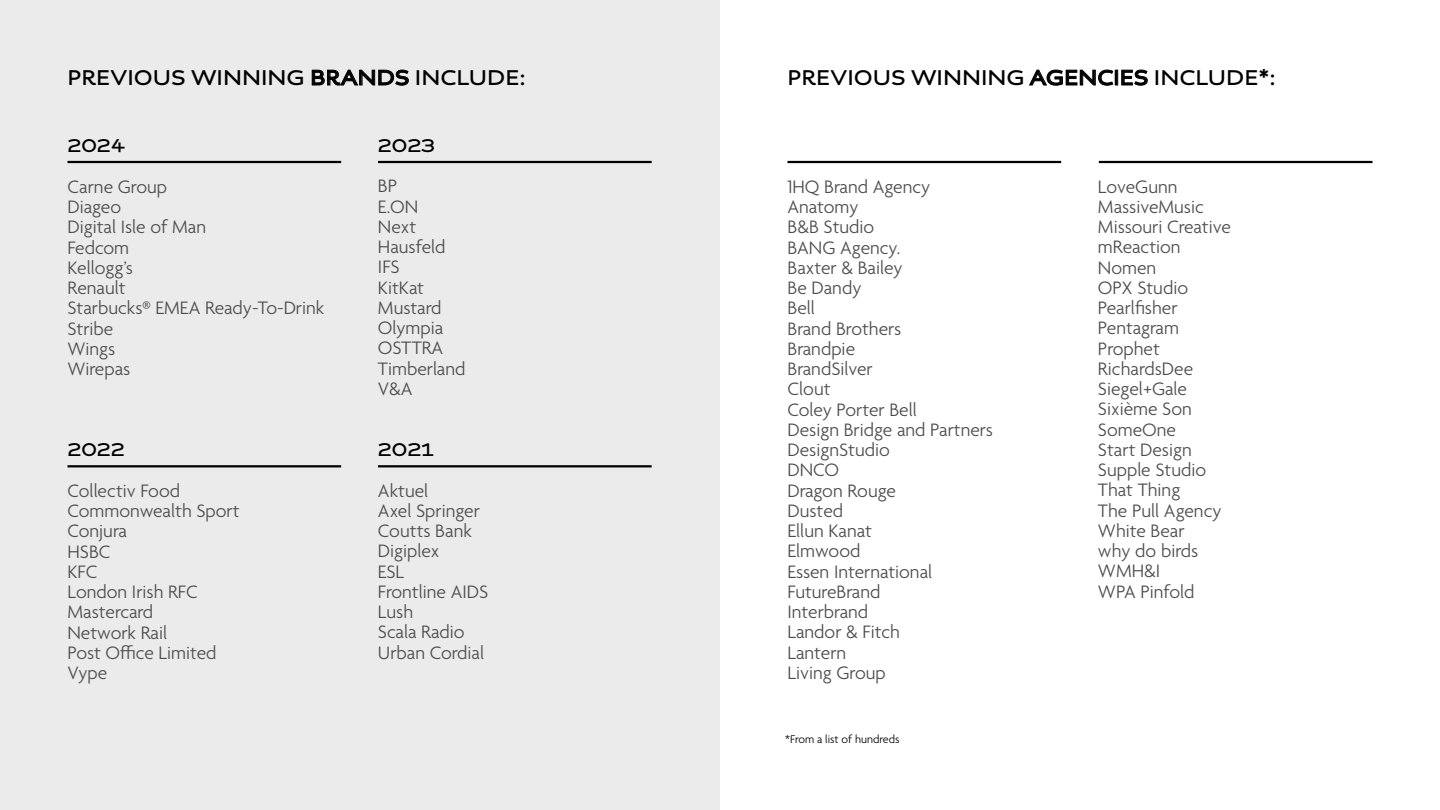
<style>
.page{position:relative;width:1440px;height:810px;background:#fff}
.page>*{position:absolute;margin:0;border:0;box-sizing:border-box;transform-origin:0 0}
.t1{font:700 22.5px "Aspect";color:#000}
.t2{font:300 19.5px/20.2px "Agenda";color:#4d4d4d}
.t3{font:700 19.5px "Aspect";color:#000}
.t4{font:300 12px "Agenda";color:#000}
</style>
<div class="page">
<div style="left:0;top:0;width:720px;height:810px;background:#ebebeb"></div>
<hr style="left:68px;top:161px;width:273px;height:2px;background:#000">
<hr style="left:788px;top:161px;width:273px;height:2px;background:#000">
<hr style="left:68px;top:465px;width:273px;height:2px;background:#000">
<hr style="left:378px;top:161px;width:274px;height:2px;background:#000">
<hr style="left:1099px;top:161px;width:274px;height:2px;background:#000">
<hr style="left:378px;top:465px;width:274px;height:2px;background:#000">
<p class="t1" style="left:68px;top:64px;width:460px">PREVIOUS WINNING BRANDS INCLUDE:</p>
<p class="t1" style="left:787px;top:64px;width:490px">PREVIOUS WINNING AGENCIES INCLUDE*:</p>
<p class="t3" style="left:378px;top:134px;width:59px">2023</p>
<p class="t2" style="left:378px;top:177px;width:89px">BP<br>E.ON<br>Next<br>Hausfeld<br>IFS<br>KitKat<br>Mustard<br>Olympia<br>OSTTRA<br>Timberland<br>V&amp;A</p>
<p class="t3" style="left:68px;top:135px;width:59px">2024</p>
<p class="t2" style="left:68px;top:178px;width:258px">Carne Group<br>Diageo<br>Digital Isle of Man<br>Fedcom<br>Kellogg’s<br>Renault<br>Starbucks® EMEA Ready-To-Drink<br>Stribe<br>Wings<br>Wirepas</p>
<p class="t2" style="left:787px;top:178px;width:207px">1HQ Brand Agency<br>Anatomy<br>B&amp;B Studio<br>BANG Agency.<br>Baxter &amp; Bailey<br>Be Dandy<br>Bell<br>Brand Brothers<br>Brandpie<br>BrandSilver<br>Clout<br>Coley Porter Bell<br>Design Bridge and Partners<br>DesignStudio<br>DNCO<br>Dragon Rouge<br>Dusted<br>Ellun Kanat<br>Elmwood<br>Essen International<br>FutureBrand<br>Interbrand<br>Landor &amp; Fitch<br>Lantern<br>Living Group</p>
<p class="t2" style="left:1098px;top:178px;width:134px">LoveGunn<br>MassiveMusic<br>Missouri Creative mReaction<br>Nomen<br>OPX Studio<br>Pearlfisher<br>Pentagram<br>Prophet<br>RichardsDee<br>Siegel+Gale<br>Sixième Son<br>SomeOne<br>Start Design<br>Supple Studio<br>That Thing<br>The Pull Agency<br>White Bear<br>why do birds<br>WMH&amp;I<br>WPA Pinfold</p>
<p class="t3" style="left:378px;top:438px;width:58px">2021</p>
<p class="t2" style="left:378px;top:482px;width:112px">Aktuel<br>Axel Springer<br>Coutts Bank<br>Digiplex<br>ESL<br>Frontline AIDS<br>Lush<br>Scala Radio<br>Urban Cordial</p>
<p class="t3" style="left:68px;top:439px;width:59px">2022</p>
<p class="t2" style="left:68px;top:482px;width:174px">Collectiv Food<br>Commonwealth Sport<br>Conjura<br>HSBC<br>KFC<br>London Irish RFC<br>Mastercard<br>Network Rail<br>Post Office Limited<br>Vype</p>
<p class="t4" style="left:785px;top:732px;width:116px">*From a list of hundreds</p>
</div>
